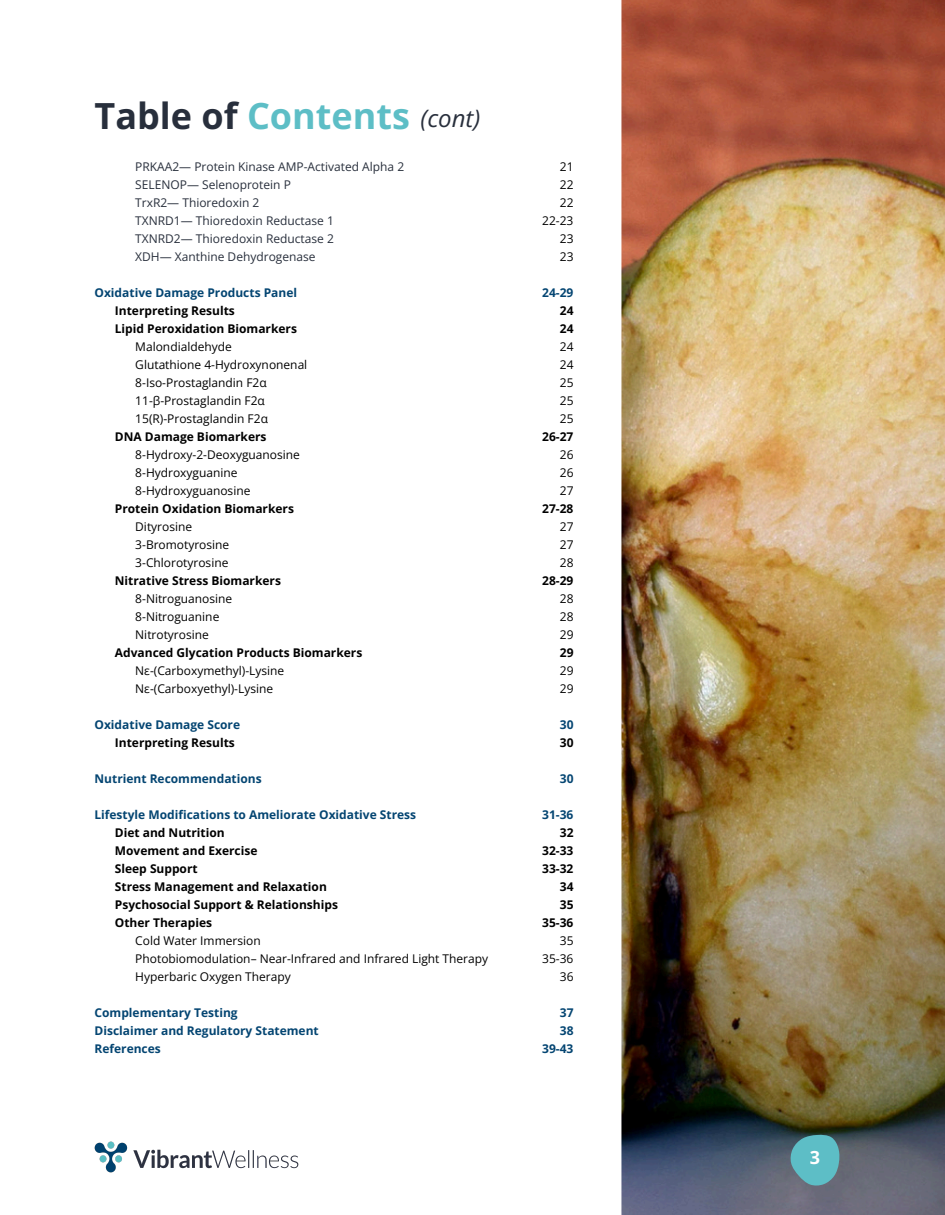
<style>
.page{position:relative;width:945px;height:1215px;background:#fff}
.page>*{position:absolute;margin:0;border:0;box-sizing:border-box;transform-origin:0 0}
.t1{font:700 36px "Open Sans";color:#5dbec6}
.t2{font:italic 24px "Open Sans";color:#282f3c}
.t3{font:700 18px "Open Sans";color:#fff}
.t4{font:12px "Open Sans";color:#000}
.t5{font:700 12px "Open Sans";color:#000}
.t6{font:700 12px/18px "Open Sans";color:#044572}
.t7{font:12px "Open Sans";color:#282f3c}
.s1{color:#282f3c}
</style>
<div class="page">
<img style="left:621px;top:0;width:324px;height:1215px">
<svg style="left:790px;top:1135px;width:49px;height:51px"></svg>
<img style="left:94px;top:1142px;width:204px;height:30px">
<p class="t1" style="left:94px;top:90px;width:317px"><span class="s1">Table of</span> Contents</p>
<p class="t2" style="left:421px;top:102px;width:61px">(cont)</p>
<h2 class="t7" style="left:135px;top:158px;width:270px">PRKAA2— Protein Kinase AMP-Activated Alpha 2</h2>
<p class="t7" style="left:135px;top:176px;width:157px">SELENOP— Selenoprotein P</p>
<p class="t7" style="left:135px;top:194px;width:126px">TrxR2— Thioredoxin 2</p>
<p class="t7" style="left:135px;top:212px;width:200px">TXNRD1— Thioredoxin Reductase 1</p>
<p class="t7" style="left:135px;top:230px;width:200px">TXNRD2— Thioredoxin Reductase 2</p>
<p class="t7" style="left:135px;top:248px;width:182px">XDH— Xanthine Dehydrogenase</p>
<p class="t6" style="left:94px;top:283px;width:204px">Oxidative Damage Products Panel</p>
<p class="t5" style="left:115px;top:302px;width:122px">Interpreting Results</p>
<p class="t5" style="left:115px;top:320px;width:184px">Lipid Peroxidation Biomarkers</p>
<p class="t4" style="left:135px;top:338px;width:98px">Malondialdehyde</p>
<p class="t4" style="left:135px;top:356px;width:174px">Glutathione 4-Hydroxynonenal</p>
<p class="t4" style="left:135px;top:374px;width:133px">8-Iso-Prostaglandin F2α</p>
<p class="t4" style="left:135px;top:392px;width:131px">11-β-Prostaglandin F2α</p>
<p class="t4" style="left:135px;top:410px;width:134px">15(R)-Prostaglandin F2α</p>
<p class="t5" style="left:115px;top:428px;width:153px">DNA Damage Biomarkers</p>
<p class="t4" style="left:135px;top:446px;width:166px">8-Hydroxy-2-Deoxyguanosine</p>
<p class="t4" style="left:135px;top:464px;width:104px">8-Hydroxyguanine</p>
<p class="t4" style="left:135px;top:482px;width:117px">8-Hydroxyguanosine</p>
<p class="t5" style="left:115px;top:500px;width:181px">Protein Oxidation Biomarkers</p>
<p class="t4" style="left:135px;top:518px;width:58px">Dityrosine</p>
<p class="t4" style="left:135px;top:536px;width:96px">3-Bromotyrosine</p>
<p class="t4" style="left:135px;top:554px;width:95px">3-Chlorotyrosine</p>
<p class="t5" style="left:115px;top:572px;width:168px">Nitrative Stress Biomarkers</p>
<p class="t4" style="left:135px;top:590px;width:99px">8-Nitroguanosine</p>
<p class="t4" style="left:135px;top:608px;width:86px">8-Nitroguanine</p>
<p class="t4" style="left:135px;top:626px;width:75px">Nitrotyrosine</p>
<p class="t5" style="left:115px;top:644px;width:249px">Advanced Glycation Products Biomarkers</p>
<p class="t4" style="left:135px;top:662px;width:150px">Nε-(Carboxymethyl)-Lysine</p>
<p class="t4" style="left:135px;top:680px;width:139px">Nε-(Carboxyethyl)-Lysine</p>
<p class="t6" style="left:94px;top:715px;width:147px">Oxidative Damage Score</p>
<h3 class="t5" style="left:115px;top:734px;width:122px">Interpreting Results</h3>
<p class="t6" style="left:94px;top:769px;width:169px">Nutrient Recommendations</p>
<h3 class="t6" style="left:94px;top:805px;width:323px">Lifestyle Modifications to Ameliorate Oxidative Stress</h3>
<p class="t5" style="left:115px;top:824px;width:111px">Diet and Nutrition</p>
<p class="t5" style="left:115px;top:842px;width:144px">Movement and Exercise</p>
<p class="t5" style="left:115px;top:860px;width:84px">Sleep Support</p>
<p class="t5" style="left:115px;top:878px;width:214px">Stress Management and Relaxation</p>
<p class="t5" style="left:115px;top:896px;width:225px">Psychosocial Support &amp; Relationships</p>
<p class="t5" style="left:115px;top:914px;width:99px">Other Therapies</p>
<p class="t4" style="left:135px;top:932px;width:127px">Cold Water Immersion</p>
<p class="t4" style="left:135px;top:950px;width:354px">Photobiomodulation– Near-Infrared and Infrared Light Therapy</p>
<p class="t4" style="left:135px;top:968px;width:157px">Hyperbaric Oxygen Therapy</p>
<p class="t6" style="left:94px;top:1003px;width:226px">Complementary Testing<br>Disclaimer and Regulatory Statement</p>
<h3 class="t6" style="left:94px;top:1039px;width:68px">References</h3>
<p class="t4" style="left:560px;top:158px;width:15px">21</p>
<p class="t4" style="left:560px;top:176px;width:15px">22</p>
<p class="t4" style="left:560px;top:194px;width:15px">22</p>
<p class="t4" style="left:542px;top:212px;width:33px">22-23</p>
<p class="t4" style="left:560px;top:230px;width:15px">23</p>
<p class="t4" style="left:560px;top:248px;width:15px">23</p>
<p class="t6" style="left:542px;top:283px;width:33px">24-29</p>
<p class="t5" style="left:560px;top:302px;width:15px">24</p>
<p class="t5" style="left:560px;top:320px;width:15px">24</p>
<p class="t4" style="left:560px;top:338px;width:15px">24</p>
<p class="t4" style="left:560px;top:356px;width:15px">24</p>
<p class="t4" style="left:560px;top:374px;width:15px">25</p>
<p class="t4" style="left:560px;top:392px;width:15px">25</p>
<p class="t4" style="left:560px;top:410px;width:15px">25</p>
<p class="t5" style="left:542px;top:428px;width:33px">26-27</p>
<p class="t4" style="left:560px;top:446px;width:15px">26</p>
<p class="t4" style="left:560px;top:464px;width:15px">26</p>
<p class="t4" style="left:560px;top:482px;width:15px">27</p>
<p class="t5" style="left:542px;top:500px;width:33px">27-28</p>
<p class="t4" style="left:560px;top:518px;width:15px">27</p>
<p class="t4" style="left:560px;top:536px;width:15px">27</p>
<p class="t4" style="left:560px;top:554px;width:15px">28</p>
<p class="t5" style="left:542px;top:572px;width:33px">28-29</p>
<p class="t4" style="left:560px;top:590px;width:15px">28</p>
<p class="t4" style="left:560px;top:608px;width:15px">28</p>
<p class="t4" style="left:560px;top:626px;width:15px">29</p>
<p class="t5" style="left:560px;top:644px;width:15px">29</p>
<p class="t4" style="left:560px;top:662px;width:15px">29</p>
<p class="t4" style="left:560px;top:680px;width:15px">29</p>
<p class="t6" style="left:560px;top:715px;width:15px">30</p>
<h3 class="t5" style="left:560px;top:734px;width:15px">30</h3>
<h3 class="t6" style="left:560px;top:769px;width:15px">30</h3>
<h3 class="t6" style="left:542px;top:805px;width:33px">31-36</h3>
<p class="t5" style="left:560px;top:824px;width:15px">32</p>
<p class="t5" style="left:542px;top:842px;width:33px">32-33</p>
<p class="t5" style="left:542px;top:860px;width:33px">33-32</p>
<p class="t5" style="left:560px;top:878px;width:15px">34</p>
<p class="t5" style="left:560px;top:896px;width:15px">35</p>
<p class="t5" style="left:542px;top:914px;width:33px">35-36</p>
<p class="t4" style="left:560px;top:932px;width:15px">35</p>
<p class="t4" style="left:542px;top:950px;width:33px">35-36</p>
<p class="t4" style="left:560px;top:968px;width:15px">36</p>
<p class="t6" style="left:560px;top:1003px;width:15px">37<br>38</p>
<h3 class="t6" style="left:542px;top:1039px;width:33px">39-43</h3>
<p class="t3" style="left:810px;top:1145px;width:12px">3</p>
</div>
